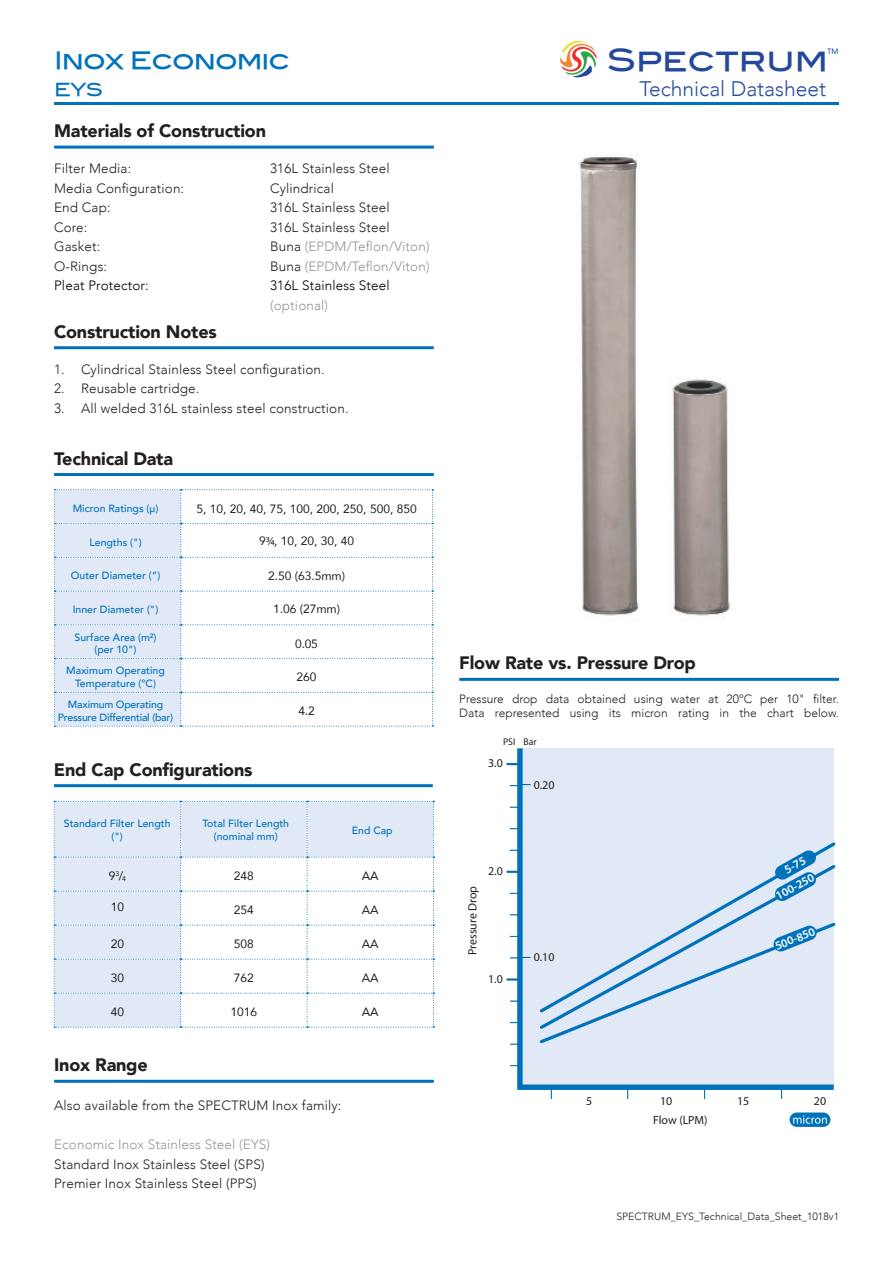
<style>
.page{position:relative;width:893px;height:1263px;background:#fff}
.page>*{position:absolute;margin:0;border:0;box-sizing:border-box;transform-origin:0 0}
.t1{font:30.9px "Blair Md ITCTT Medium";color:#24499c}
.t2{font:24px "Blair Md ITCTT Medium";letter-spacing:-.04em;color:#0072bc}
.t3{font:300 21px "Avenir";color:#2a4a9c}
.Filters_Headers{font:900 18px "Avenir";letter-spacing:-.01em;color:#231f20}
.t4{font:18px "Blair Md ITCTT Medium";color:#0072bc}
.t5{font:300 13.5px "Avenir";letter-spacing:.01em;color:#231f20}
.t6{font:300 13.5px "Avenir";letter-spacing:.01em;color:#939598}
.t7{font:300 13.5px/19.5px "Avenir";letter-spacing:.01em;color:#000}
.t8{font:12px "Avenir";color:#231f20}
.t9{font:300 12px/13.5px "Avenir";color:#231f20}
.t10{font:12px "Myriad Pro";color:#231f20}
.t11{font:600 12px "Myriad Pro";color:#fff}
.t12{font:500 10.5px/12.6px "Avenir";color:#0072bc;text-align:center}
.t13{font:500 10.5px "Avenir";letter-spacing:-.02em;color:#0072bc}
.t14{font:300 10.5px "Avenir";color:#231f20}
.t15{font:9.75px "Myriad Pro";color:#231f20}
.t16{font:7.8px "Avenir";color:#194b9b}
.s1{color:#231f20}
.s2{color:#939598}
.s3{font-family:"Myriad Pro"}
</style>
<div class="page">
<svg style="left:54px;top:489px;width:379px;height:238px"></svg>
<hr style="left:54px;top:346px;width:380px;height:3px;background:#0072bc">
<hr style="left:54px;top:146px;width:380px;height:3px;background:#0072bc">
<hr style="left:54px;top:473px;width:380px;height:3px;background:#0072bc">
<hr style="left:459px;top:678px;width:380px;height:3px;background:#0072bc">
<svg style="left:54px;top:801px;width:380px;height:227px"></svg>
<hr style="left:54px;top:784px;width:379px;height:3px;background:#0072bc">
<hr style="left:54px;top:102px;width:785px;height:3px;background:#0072bc">
<svg style="left:560px;top:40px;width:37px;height:38px"></svg>
<img style="left:579px;top:156px;width:152px;height:460px">
<svg style="left:514px;top:748px;width:320px;height:345px;background:#d1e1f2"></svg>
<svg style="left:510px;top:1043px;width:9px;height:2px"></svg>
<svg style="left:507px;top:978px;width:12px;height:2px"></svg>
<svg style="left:507px;top:871px;width:12px;height:2px"></svg>
<svg style="left:507px;top:763px;width:12px;height:2px"></svg>
<svg style="left:510px;top:957px;width:20px;height:1px"></svg>
<svg style="left:510px;top:784px;width:20px;height:2px"></svg>
<div style="left:790px;top:1112px;width:40px;height:15px;background:#0072bc;border-radius:7px"></div>
<svg style="left:793px;top:1115px;width:34px;height:9px"></svg>
<div style="left:537px;top:839px;width:299px;height:207px;background:#e1e9f6"></div>
<svg style="left:537px;top:862px;width:299px;height:170px;background:#d2e1f2"></svg>
<svg style="left:774px;top:849px;width:43px;height:53px;background:#67a8d6"></svg>
<hr style="left:54px;top:1080px;width:380px;height:3px;background:#0072bc">
<p class="t2" style="left:54px;top:41px;width:238px">Inox Economic</p>
<p class="t4" style="left:54px;top:75px;width:50px">EYS</p>
<p class="Filters_Headers" style="left:54px;top:115px;width:213px">Materials of Construction</p>
<p class="t5" style="left:54px;top:160px;width:79px">Filter Media:</p>
<p class="t5" style="left:270px;top:160px;width:121px">316L Stainless Steel</p>
<p class="t5" style="left:54px;top:180px;width:132px">Media Configuration:</p>
<p class="t5" style="left:270px;top:180px;width:65px">Cylindrical</p>
<p class="t5" style="left:54px;top:199px;width:58px">End Cap:</p>
<p class="t5" style="left:270px;top:199px;width:121px">316L Stainless Steel</p>
<p class="t5" style="left:54px;top:219px;width:35px">Core:</p>
<p class="t5" style="left:270px;top:219px;width:121px">316L Stainless Steel</p>
<p class="t5" style="left:54px;top:238px;width:48px">Gasket:</p>
<p class="t6" style="left:270px;top:238px;width:161px"><span class="s1">Buna</span> (EPDM/Teflon/Viton)</p>
<p class="t5" style="left:54px;top:258px;width:54px">O-Rings:</p>
<p class="t6" style="left:270px;top:258px;width:161px"><span class="s1">Buna</span> (EPDM/Teflon/Viton)</p>
<p class="t7" style="left:54px;top:276px;width:96px">Pleat Protector:</p>
<p class="t7" style="left:270px;top:276px;width:121px">316L Stainless Steel <span class="s2">(optional)</span></p>
<p class="Filters_Headers" style="left:54px;top:316px;width:164px">Construction Notes</p>
<p class="t5" style="left:54px;top:361px;width:272px">1. Cylindrical Stainless Steel configuration.</p>
<p class="t5" style="left:54px;top:381px;width:147px">2. Reusable cartridge.</p>
<p class="t5" style="left:54px;top:400px;width:296px">3. All welded 316L stainless steel construction.</p>
<p class="Filters_Headers" style="left:54px;top:443px;width:121px">Technical Data</p>
<p class="t12" style="left:73px;top:501px;width:87px">Micron Ratings (µ)</p>
<p class="t8" style="left:196px;top:499px;width:222px">5, 10, 20, 40, 75, 100, 200, 250, 500, 850</p>
<p class="t12" style="left:89px;top:535px;width:54px">Lengths (")</p>
<p class="t8" style="left:259px;top:531px;width:97px">9<span class="s3">3/4</span>, 10, 20, 30, 40</p>
<p class="t12" style="left:71px;top:569px;width:91px">Outer Diameter (“)</p>
<p class="t8" style="left:268px;top:566px;width:79px">2.50 (63.5mm)</p>
<p class="t12" style="left:73px;top:603px;width:87px">Inner Diameter (")</p>
<p class="t8" style="left:273px;top:599px;width:69px">1.06 (27mm)</p>
<p class="t12" style="left:75px;top:630px;width:83px">Surface Area (m²)</p>
<p class="t12" style="left:95px;top:643px;width:44px">(per 10")</p>
<p class="t8" style="left:295px;top:634px;width:24px">0.05</p>
<p class="t12" style="left:66px;top:664px;width:100px">Maximum Operating</p>
<p class="t12" style="left:75px;top:676px;width:82px">Temperature (°C)</p>
<p class="t13" style="left:68px;top:695px;width:97px">Maximum Operating</p>
<p class="t13" style="left:58px;top:708px;width:117px">Pressure Differential (bar)</p>
<p class="Filters_Headers" style="left:54px;top:754px;width:200px">End Cap Configurations</p>
<p class="t8" style="left:297px;top:668px;width:22px">260</p>
<p class="t8" style="left:298px;top:701px;width:18px">4.2</p>
<p class="t12" style="left:64px;top:817px;width:108px">Standard Filter Length (")</p>
<p class="t12" style="left:202px;top:817px;width:88px">Total Filter Length</p>
<p class="t12" style="left:214px;top:829px;width:65px">(nominal mm)</p>
<p class="t12" style="left:352px;top:823px;width:42px">End Cap</p>
<p class="t8" style="left:109px;top:866px;width:18px">9<sup>3</sup>/<sub>4</sub></p>
<p class="t8" style="left:234px;top:866px;width:22px">248</p>
<p class="t8" style="left:362px;top:866px;width:18px">AA</p>
<p class="t8" style="left:111px;top:897px;width:15px">10</p>
<p class="t8" style="left:234px;top:900px;width:22px">254</p>
<p class="t8" style="left:362px;top:900px;width:18px">AA</p>
<p class="t8" style="left:111px;top:934px;width:15px">20</p>
<p class="t8" style="left:234px;top:934px;width:22px">508</p>
<p class="t8" style="left:362px;top:934px;width:18px">AA</p>
<p class="t8" style="left:111px;top:968px;width:15px">30</p>
<p class="t8" style="left:234px;top:968px;width:22px">762</p>
<p class="t8" style="left:362px;top:968px;width:18px">AA</p>
<p class="t8" style="left:111px;top:1002px;width:15px">40</p>
<p class="t8" style="left:230px;top:1002px;width:28px">1016</p>
<p class="t8" style="left:362px;top:1002px;width:18px">AA</p>
<p class="Filters_Headers" style="left:54px;top:1049px;width:95px">Inox Range</p>
<p class="t5" style="left:54px;top:1098px;width:289px">Also available from the SPECTRUM Inox family:</p>
<p class="t6" style="left:54px;top:1137px;width:217px">Economic Inox Stainless Steel (EYS)</p>
<p class="t5" style="left:54px;top:1156px;width:212px">Standard Inox Stainless Steel (SPS)</p>
<p class="t5" style="left:54px;top:1175px;width:204px">Premier Inox Stainless Steel (PPS)</p>
<p class="t1" style="left:607px;top:35px;width:222px">Spectrum</p>
<p class="t16" style="left:827px;top:45px;width:13px">TM</p>
<p class="t3" style="left:639px;top:76px;width:188px">Technical Datasheet</p>
<p class="Filters_Headers" style="left:459px;top:648px;width:238px">Flow Rate vs. Pressure Drop</p>
<p class="t9" style="left:459px;top:692px;width:381px">Pressure drop data obtained using water at 20ºC per 10" filter.<br>Data represented using its micron rating in the chart below.</p>
<p class="t15" style="left:503px;top:736px;width:35px">PSI Bar</p>
<p class="t10" style="left:488px;top:756px;width:16px">3.0</p>
<p class="t10" style="left:465px;top:955px;width:71px;rotate:-90deg">Pressure Drop</p>
<p class="t10" style="left:488px;top:864px;width:16px">2.0</p>
<p class="t10" style="left:488px;top:971px;width:16px">1.0</p>
<p class="t10" style="left:534px;top:777px;width:22px">0.20</p>
<p class="t10" style="left:534px;top:949px;width:22px">0.10</p>
<p class="t11" style="left:781px;top:864px;width:24px;rotate:-29deg">5-75</p>
<p class="t11" style="left:773px;top:890px;width:44px;rotate:-28deg">100-250</p>
<p class="t11" style="left:773px;top:939px;width:44px;rotate:-22deg">500-850</p>
<p class="t10" style="left:586px;top:1093px;width:8px">5</p>
<p class="t10" style="left:660px;top:1093px;width:14px">10</p>
<p class="t10" style="left:737px;top:1093px;width:14px">15</p>
<p class="t10" style="left:814px;top:1093px;width:14px">20</p>
<p class="t10" style="left:653px;top:1113px;width:56px">Flow (LPM)</p>
<p class="t14" style="left:616px;top:1210px;width:224px">SPECTRUM_EYS_Technical_Data_Sheet_1018v1</p>
</div>
